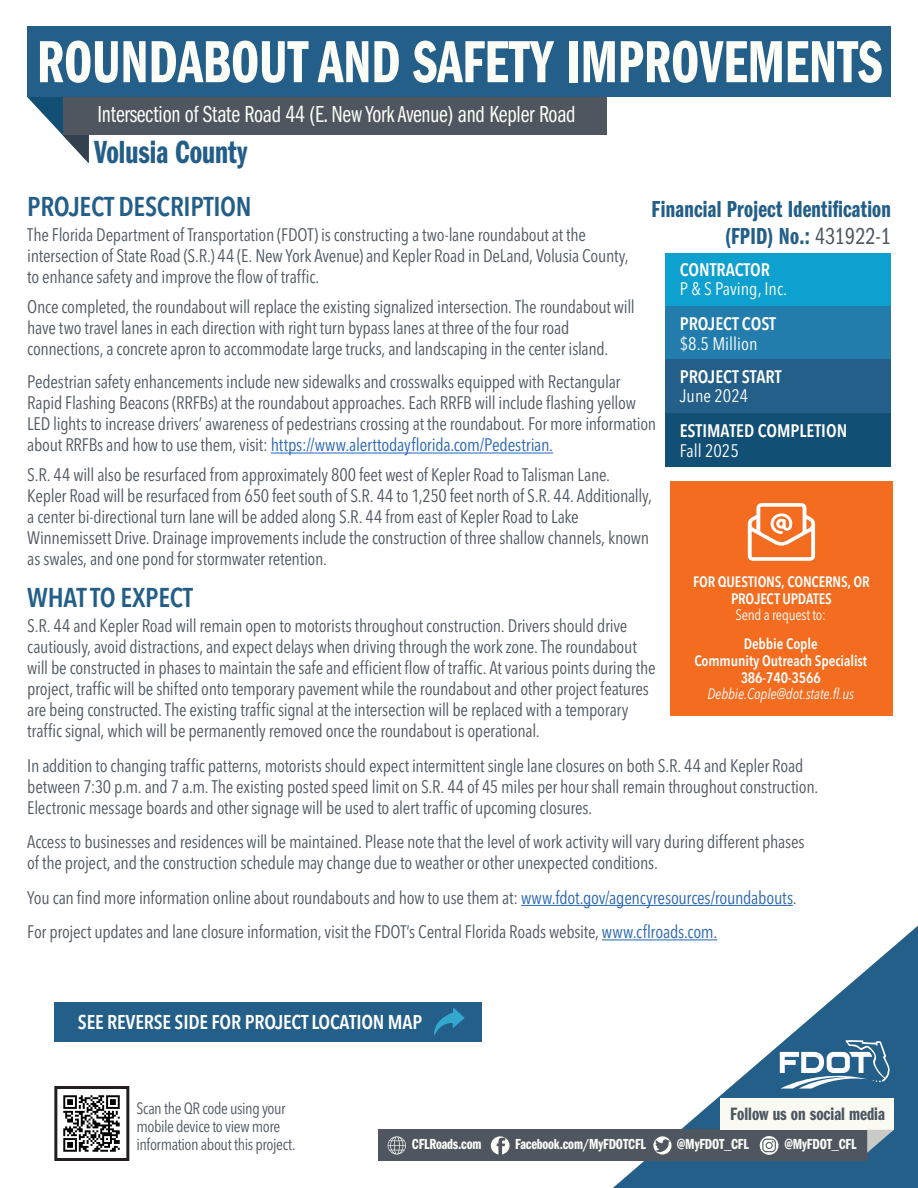
<style>
.page{position:relative;width:918px;height:1188px;background:#fff}
.page>*{position:absolute;margin:0;border:0;box-sizing:border-box;transform-origin:0 0}
.t1{font:61.5px "ITC Franklin Gothic Std Dm Cp";color:#fbfdf6;scale:.96 1}
.t2{font:33.15px "ITC Franklin Gothic Std Dm Cp";color:#225e87;scale:.96 1}
.t3{font:600 condensed 27px "Avenir Next LT Pro";letter-spacing:-.01em;color:#225e87}
.t4{font:24px "ITC Franklin Gothic Std Bk Cp";letter-spacing:-.01em;color:#fbfdf6;scale:.96 1}
.t5{font:24px "ITC Franklin Gothic Std Dm Cp";letter-spacing:.01em;color:#225e87;scale:.96 1}
.t6{font:600 condensed 19.8px "Avenir Next LT Pro";letter-spacing:-.01em;color:#fff}
.t7{font:18.6px "ITC Franklin Gothic Std Dm Cp";color:#4d5762}
.t8{font:condensed 18px/21px "Avenir Next LT Pro";letter-spacing:-.015em;color:#4d5762}
.t9{font:600 condensed 18px "Avenir Next LT Pro";color:#fff}
.t10{font:condensed 18px "Avenir Next LT Pro";color:#fff}
.t11{font:condensed 16.2px/17.7px "Avenir Next LT Pro";letter-spacing:-.025em;color:#4d5762}
.t12{font:15.15px "ITC Franklin Gothic Std Dm Cp";letter-spacing:-.01em;color:#fbfdf6}
.t13{font:600 condensed 15px/16.5px "Avenir Next LT Pro";letter-spacing:-.005em;color:#fff;text-align:center}
.s1{color:#2865b1}
.s2{color:#57585a}
.s3{font-family:"ITC Franklin Gothic Std Bk Cp";color:#4d5762}
.s4{font-weight:400}
.s5{font-weight:400;font-style:italic}
</style>
<div class="page">
<div style="left:54px;top:1002px;width:428px;height:40px;background:#235f88"></div>
<div style="left:665px;top:359px;width:226px;height:54px;background:#235f88"></div>
<div style="left:665px;top:253px;width:226px;height:54px;background:#0ea0cf"></div>
<div style="left:665px;top:307px;width:226px;height:52px;background:#227dac"></div>
<div style="left:665px;top:413px;width:226px;height:54px;background:#124f75"></div>
<hr style="left:271px;top:453px;width:282px;height:1px;background:#2865b1">
<hr style="left:521px;top:905px;width:272px;height:1px;background:#2865b1">
<hr style="left:602px;top:939px;width:115px;height:1px;background:#2865b1">
<svg style="left:613px;top:926px;width:305px;height:262px"></svg>
<svg style="left:129px;top:1008px;width:761px;height:82px"></svg>
<div style="left:378px;top:1130px;width:489px;height:31px;background:#4f5660"></div>
<svg style="left:491px;top:1136px;width:19px;height:19px"></svg>
<svg style="left:653px;top:1136px;width:19px;height:19px"></svg>
<svg style="left:388px;top:1136px;width:18px;height:18px"></svg>
<svg style="left:760px;top:1136px;width:19px;height:19px"></svg>
<div style="left:720px;top:1098px;width:174px;height:32px;background:#fafaf2"></div>
<svg style="left:867px;top:1130px;width:27px;height:23px"></svg>
<div style="left:670px;top:482px;width:222px;height:234px;background:#f36c1f"></div>
<svg style="left:748px;top:503px;width:67px;height:58px"></svg>
<img style="left:63px;top:1095px;width:57px;height:57px">
<div style="left:54px;top:1086px;width:75px;height:75px;border:3px solid #231f20"></div>
<svg style="left:27px;top:97px;width:62px;height:66px"></svg>
<div style="left:27px;top:27px;width:864px;height:70px;background:#235f88"></div>
<div style="left:63px;top:97px;width:544px;height:38px;background:#4f5660"></div>
<p class="t1" style="left:37px;top:28px;width:882px">ROUNDABOUT AND SAFETY IMPROVEMENTS</p>
<p class="t4" style="left:98px;top:101px;width:500px">Intersection of State Road 44 (E. New York Avenue) and Kepler Road</p>
<p class="t2" style="left:94px;top:134px;width:161px">Volusia County</p>
<p class="t3" style="left:27px;top:190px;width:226px">PROJECT DESCRIPTION</p>
<p class="t8" style="left:27px;top:224px;width:603px">The Florida Department of Transportation (FDOT) is constructing a two-lane roundabout at the intersection of State Road (S.R.) 44 (E. New York Avenue) and Kepler Road in DeLand, Volusia County, to enhance safety and improve the flow of traffic.</p>
<p class="t8" style="left:27px;top:296px;width:609px">Once completed, the roundabout will replace the existing signalized intersection. The roundabout will have two travel lanes in each direction with right turn bypass lanes at three of the four road connections, a concrete apron to accommodate large trucks, and landscaping in the center island.</p>
<p class="t8" style="left:27px;top:371px;width:631px">Pedestrian safety enhancements include new sidewalks and crosswalks equipped with Rectangular Rapid Flashing Beacons (RRFBs) at the roundabout approaches. Each RRFB will include flashing yellow LED lights to increase drivers’ awareness of pedestrians crossing at the roundabout. For more information about RRFBs and how to use them, visit: <span class="s1">https://www.alerttodayflorida.com/Pedestrian.</span></p>
<p class="t8" style="left:27px;top:464px;width:626px">S.R. 44 will also be resurfaced from approximately 800 feet west of Kepler Road to Talisman Lane.<br>Kepler Road will be resurfaced from 650 feet south of S.R. 44 to 1,250 feet north of S.R. 44. Additionally, a center bi-directional turn lane will be added along S.R. 44 from east of Kepler Road to Lake Winnemissett Drive. Drainage improvements include the construction of three shallow channels, known as swales, and one pond for stormwater retention.</p>
<p class="t3" style="left:27px;top:581px;width:167px">WHAT TO EXPECT</p>
<p class="t8" style="left:27px;top:615px;width:630px">S.R. 44 and Kepler Road will remain open to motorists throughout construction. Drivers should drive cautiously, avoid distractions, and expect delays when driving through the work zone. The roundabout will be constructed in phases to maintain the safe and efficient flow of traffic. At various points during the project, traffic will be shifted onto temporary pavement while the roundabout and other project features are being constructed. The existing traffic signal at the intersection will be replaced with a temporary traffic signal, which will be permanently removed once the roundabout is operational.</p>
<p class="t8" style="left:27px;top:755px;width:792px">In addition to changing traffic patterns, motorists should expect intermittent single lane closures on both S.R. 44 and Kepler Road between 7:30 p.m. and 7 a.m. The existing posted speed limit on S.R. 44 of 45 miles per hour shall remain throughout construction.<br>Electronic message boards and other signage will be used to alert traffic of upcoming closures.</p>
<p class="t8" style="left:27px;top:831px;width:779px">Access to businesses and residences will be maintained. Please note that the level of work activity will vary during different phases of the project, and the construction schedule may change due to weather or other unexpected conditions.</p>
<p class="t8" style="left:27px;top:887px;width:771px">You can find more information online about roundabouts and how to use them at: <span class="s1">www.fdot.gov/agencyresources/roundabouts</span>.</p>
<p class="t8" style="left:27px;top:921px;width:692px">For project updates and lane closure information, visit the FDOT’s Central Florida Roads website, <span class="s1">www.cflroads.com</span><span class="s2">.</span></p>
<p class="t5" style="left:652px;top:195px;width:251px">Financial Project Identification</p>
<p class="t5" style="left:725px;top:222px;width:174px">(FPID) No.: <span class="s3">431922-1</span></p>
<p class="t9" style="left:680px;top:259px;width:92px">CONTRACTOR</p>
<p class="t10" style="left:680px;top:278px;width:109px">P &amp; S Paving, Inc.</p>
<p class="t9" style="left:680px;top:313px;width:98px">PROJECT COST</p>
<p class="t10" style="left:680px;top:332px;width:79px">$8.5 Million</p>
<p class="t9" style="left:680px;top:366px;width:103px">PROJECT START</p>
<p class="t10" style="left:680px;top:385px;width:70px">June 2024</p>
<p class="t9" style="left:680px;top:420px;width:169px">ESTIMATED COMPLETION</p>
<p class="t10" style="left:680px;top:439px;width:61px">Fall 2025</p>
<p class="t13" style="left:693px;top:573px;width:178px;line-height:17px">FOR QUESTIONS, CONCERNS, OR<br>PROJECT UPDATES<br><span class="s4">Send a request to:</span></p>
<p class="t13" style="left:694px;top:636px;width:174px">Debbie Cople<br>Community Outreach Specialist<br>386-740-3566<br><span class="s5">Debbie.Cople@dot.state.fl.us</span></p>
<p class="t6" style="left:78px;top:1010px;width:346px">SEE REVERSE SIDE FOR PROJECT LOCATION MAP</p>
<p class="t11" style="left:136px;top:1100px;width:161px">Scan the QR code using your mobile device to view more information about this project.</p>
<p class="t7" style="left:730px;top:1103px;width:156px">Follow us on social media</p>
<p class="t12" style="left:412px;top:1136px;width:71px">CFLRoads.com</p>
<p class="t12" style="left:515px;top:1136px;width:132px">Facebook.com/MyFDOTCFL</p>
<p class="t12" style="left:677px;top:1136px;width:74px">@MyFDOT_CFL</p>
<p class="t12" style="left:784px;top:1136px;width:74px">@MyFDOT_CFL</p>
</div>
